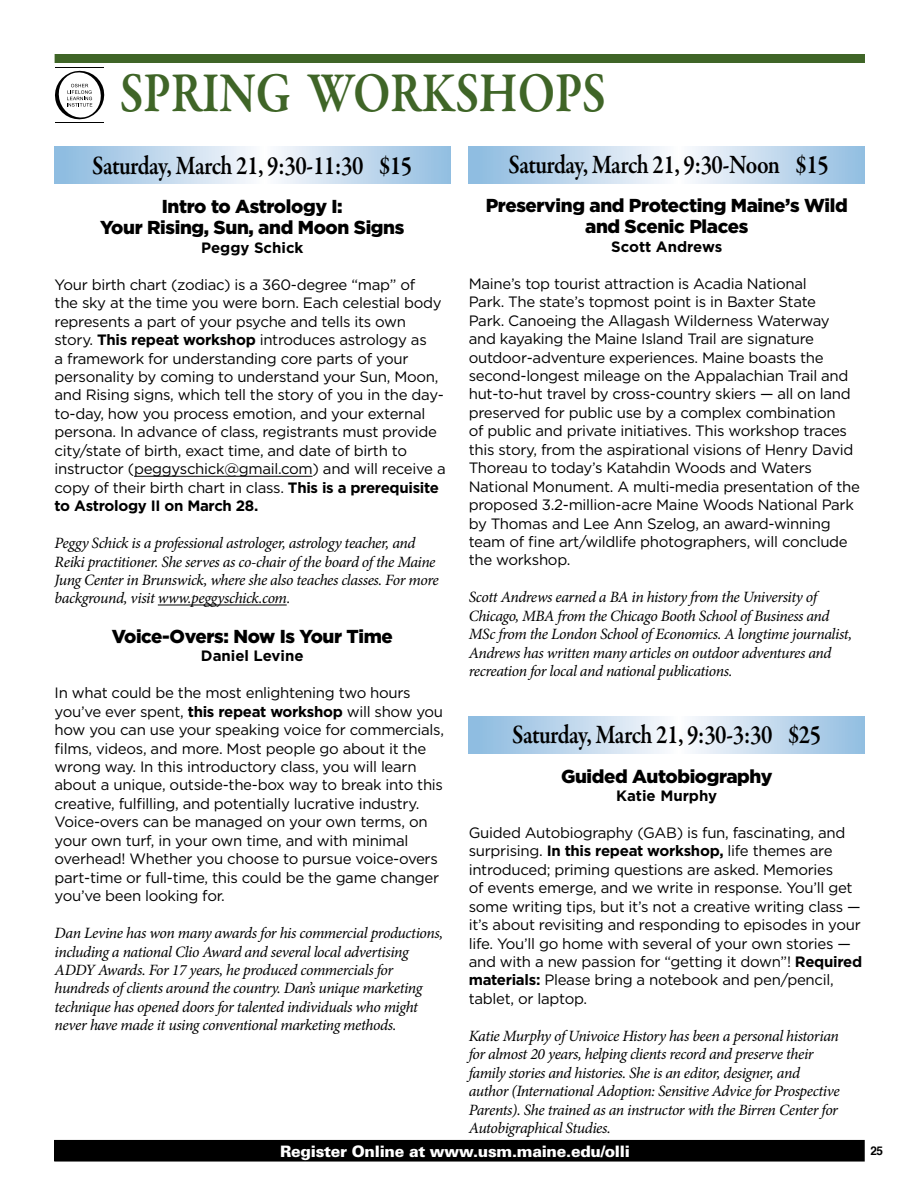
<style>
.page{position:relative;width:918px;height:1188px;background:#fff}
.page>*{position:absolute;margin:0;border:0;box-sizing:border-box;transform-origin:0 0}
.t1{font:600 57.3px "Garamond Premr Pro";letter-spacing:-.01em;color:#3f6527;scale:.84 1}
.t2{font:600 27px "Garamond Premr Pro";letter-spacing:-.025em;color:#000;scale:.85 1}
.t3{font:900 18.75px/21px "Gotham";letter-spacing:-.02em;color:#000;text-align:center}
.t4{font:italic 15.75px/18.5px "Minion Pro";letter-spacing:-.03em;color:#000}
.t5{font:900 15.75px "Univers";letter-spacing:-.02em;color:#fff}
.t6{font:15px/18.5px "Gotham";letter-spacing:-.02em;color:#000}
.t7{font:700 15px "Gotham";color:#000}
.t8{font:700 12px "Helvetica";color:#000}
.s1{font-weight:700}
</style>
<div class="page">
<div style="left:55px;top:1141px;width:809px;height:20px;background:#000"></div>
<div style="left:54px;top:1140px;width:811px;height:22px;border:2px solid #000"></div>
<svg style="left:469px;top:717px;width:396px;height:37px"></svg>
<svg style="left:469px;top:147px;width:396px;height:37px"></svg>
<hr style="left:55px;top:67px;width:49px;height:1px;background:#000">
<hr style="left:55px;top:123px;width:49px;height:1px;background:#000">
<svg style="left:55px;top:70px;width:49px;height:50px"></svg>
<div style="left:55px;top:54px;width:810px;height:9px;background:#3f6527"></div>
<svg style="left:55px;top:147px;width:396px;height:37px"></svg>
<hr style="left:134px;top:476px;width:179px;height:1px;background:#000">
<hr style="left:158px;top:605px;width:129px;height:1px;background:#000">
<div style="left:862px;top:1138px;width:30px;height:27px;background:#fff"></div>
<h1 class="t1" style="left:120px;top:59px;width:580px">SPRING WORKSHOPS</h1>
<h2 class="t2" style="left:92px;top:150px;width:378px">Saturday, March 21, 9:30-11:30 $15</h2>
<p class="t3" style="left:100px;top:196px;width:306px">Intro to Astrology I:<br>Your Rising, Sun, and Moon Signs</p>
<p class="t7" style="left:201px;top:239px;width:104px">Peggy Schick</p>
<p class="t6" style="left:55px;top:275px;width:393px">Your birth chart (zodiac) is a 360-degree “map” of<br>the sky at the time you were born. Each celestial body represents a part of your psyche and tells its own story. <span class="s1">This repeat workshop</span> introduces astrology as<br>a framework for understanding core parts of your personality by coming to understand your Sun, Moon, and Rising signs, which tell the story of you in the day&shy;to-day, how you process emotion, and your external persona. In advance of class, registrants must provide city/state of birth, exact time, and date of birth to instructor (peggyschick@gmail.com) and will receive a copy of their birth chart in class. <span class="s1">This is a prerequisite to Astrology II on March 28.</span></p>
<p class="t4" style="left:55px;top:534px;width:386px">Peggy Schick is a professional astrologer, astrology teacher, and Reiki practitioner. She serves as co-chair of the board of the Maine Jung Center in Brunswick, where she also teaches classes. For more background, visit www.peggyschick.com.</p>
<p class="t3" style="left:112px;top:625px;width:283px">Voice-Overs: Now Is Your Time</p>
<p class="t7" style="left:201px;top:647px;width:104px">Daniel Levine</p>
<p class="t6" style="left:55px;top:683px;width:391px">In what could be the most enlightening two hours you’ve ever spent, <span class="s1">this repeat workshop</span> will show you how you can use your speaking voice for commercials, films, videos, and more. Most people go about it the wrong way. In this introductory class, you will learn about a unique, outside-the-box way to break into this creative, fulfilling, and potentially lucrative industry.<br>Voice-overs can be managed on your own terms, on your own turf, in your own time, and with minimal overhead! Whether you choose to pursue voice-overs part-time or full-time, this could be the game changer you’ve been looking for.</p>
<p class="t4" style="left:55px;top:924px;width:390px">Dan Levine has won many awards for his commercial productions, including a national Clio Award and several local advertising ADDY Awards. For 17 years, he produced commercials for hundreds of clients around the country. Dan’s unique marketing technique has opened doors for talented individuals who might never have made it using conventional marketing methods.</p>
<h2 class="t2" style="left:509px;top:148px;width:378px">Saturday, March 21, 9:30-Noon $15</h2>
<p class="t3" style="left:486px;top:195px;width:364px">Preserving and Protecting Maine’s Wild and Scenic Places</p>
<p class="t7" style="left:611px;top:238px;width:113px">Scott Andrews</p>
<p class="t6" style="left:469px;top:274px;width:393px">Maine’s top tourist attraction is Acadia National<br>Park. The state’s topmost point is in Baxter State<br>Park. Canoeing the Allagash Wilderness Waterway and kayaking the Maine Island Trail are signature outdoor-adventure experiences. Maine boasts the second-longest mileage on the Appalachian Trail and hut-to-hut travel by cross-country skiers — all on land preserved for public use by a complex combination<br>of public and private initiatives. This workshop traces this story, from the aspirational visions of Henry David Thoreau to today’s Katahdin Woods and Waters National Monument. A multi-media presentation of the proposed 3.2-million-acre Maine Woods National Park by Thomas and Lee Ann Szelog, an award-winning team of fine art/wildlife photographers, will conclude the workshop.</p>
<p class="t4" style="left:469px;top:588px;width:385px">Scott Andrews earned a BA in history from the University of Chicago, MBA from the Chicago Booth School of Business and MSc from the London School of Economics. A longtime journalist, Andrews has written many articles on outdoor adventures and recreation for local and national publications.</p>
<h2 class="t2" style="left:512px;top:718px;width:365px">Saturday, March 21, 9:30-3:30 $25</h2>
<p class="t3" style="left:561px;top:765px;width:213px">Guided Autobiography</p>
<p class="t7" style="left:616px;top:787px;width:102px">Katie Murphy</p>
<p class="t6" style="left:469px;top:823px;width:395px">Guided Autobiography (GAB) is fun, fascinating, and surprising. <span class="s1">In this repeat workshop,</span> life themes are introduced; priming questions are asked. Memories<br>of events emerge, and we write in response. You’ll get some writing tips, but it’s not a creative writing class — it’s about revisiting and responding to episodes in your life. You’ll go home with several of your own stories — and with a new passion for “getting it down”! <span class="s1">Required materials:</span> Please bring a notebook and pen/pencil, tablet, or laptop.</p>
<p class="t4" style="left:469px;top:1027px;width:372px">Katie Murphy of Univoice History has been a personal historian for almost 20 years, helping clients record and preserve their family stories and histories. She is an editor, designer, and author (International Adoption: Sensitive Advice for Prospective Parents). She trained as an instructor with the Birren Center for Autobigraphical Studies.</p>
<p class="t5" style="left:280px;top:1141px;width:351px">Register Online at www.usm.maine.edu/olli</p>
<p class="t8" style="left:870px;top:1141px;width:14px">25</p>
</div>
